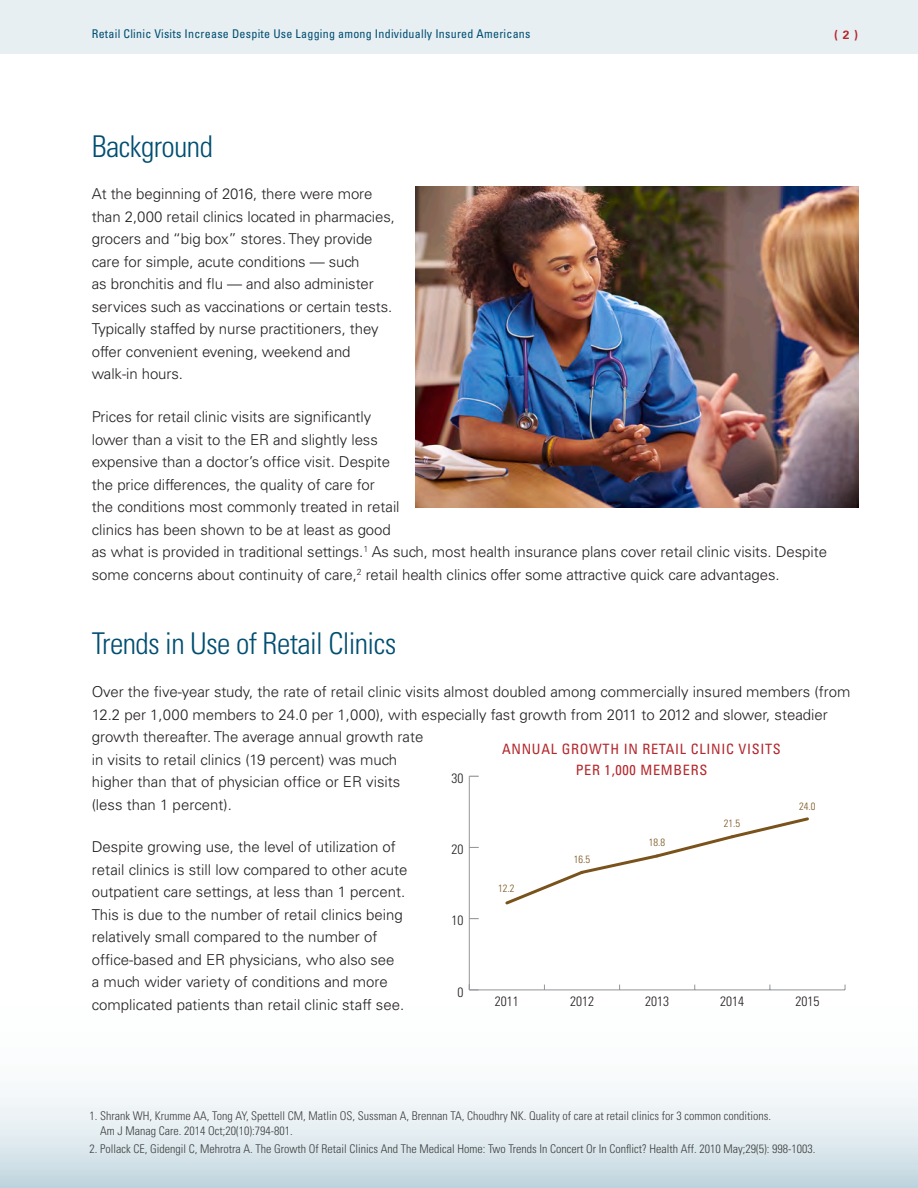
<style>
.page{position:relative;width:918px;height:1188px;background:#fff}
.page>*{position:absolute;margin:0;border:0;box-sizing:border-box;transform-origin:0 0}
.t1{font:300 condensed 30px "Univers";letter-spacing:-.02em;color:#004e71}
.t2{font:300 15px/22.5px "Univers";letter-spacing:-.005em;color:#231f20}
.t3{font:condensed 14.25px/21px "Univers";letter-spacing:.05em;color:#b3282d;text-align:center}
.t4{font:300 condensed 13.5px "Univers";color:#231f20}
.t5{font:300 condensed 12px/15px "Univers";color:#3e3e3f}
.t6{font:condensed 12px "Univers";letter-spacing:.02em;color:#004e71}
.t7{font:700 12px "Univers";color:#b6282d}
.t8{font:300 condensed 10.5px "Univers";color:#79531b}
</style>
<div class="page">
<div style="left:0;top:0;width:918px;height:54px;background:#e7eff3"></div>
<svg style="left:0;top:896px;width:918px;height:292px"></svg>
<hr style="left:469px;top:776px;width:1px;height:214px;background:#939598">
<svg style="left:470px;top:985px;width:9px;height:5px"></svg>
<svg style="left:503px;top:817px;width:308px;height:90px"></svg>
<hr style="left:469px;top:990px;width:376px;height:1px;background:#939598">
<img style="left:416px;top:187px;width:443px;height:321px">
<p class="t6" style="left:92px;top:26px;width:440px">Retail Clinic Visits Increase Despite Use Lagging among Individually Insured Americans</p>
<p class="t7" style="left:834px;top:27px;width:25px">( 2 )</p>
<h2 class="t1" style="left:92px;top:128px;width:123px">Background</h2>
<p class="t2" style="left:92px;top:183px;width:305px">At the beginning of 2016, there were more than 2,000 retail clinics located in pharmacies, grocers and “big box” stores. They provide care for simple, acute conditions — such<br>as bronchitis and fu — and also administer services such as vaccinations or certain tests.<br>Typically staffed by nurse practitioners, they offer convenient evening, weekend and walk-in hours.</p>
<p class="t2" style="left:92px;top:406px;width:737px">Prices for retail clinic visits are signifcantly<br>lower than a visit to the ER and slightly less<br>expensive than a doctor’s offce visit. Despite<br>the price differences, the quality of care for<br>the conditions most commonly treated in retail<br>clinics has been shown to be at least as good<br>as what is provided in traditional settings.<sup>1</sup> As such, most health insurance plans cover retail clinic visits. Despite some concerns about continuity of care,<sup>2</sup> retail health clinics offer some attractive quick care advantages.</p>
<h2 class="t1" style="left:92px;top:626px;width:306px">Trends in Use of Retail Clinics</h2>
<p class="t2" style="left:92px;top:681px;width:760px">Over the fve-year study, the rate of retail clinic visits almost doubled among commercially insured members (from</p>
<p class="t2" style="left:92px;top:703px;width:738px">12.2 per 1,000 members to 24.0 per 1,000), with especially fast growth from 2011 to 2012 and slower, steadier growth thereafter. The average annual growth rate</p>
<p class="t2" style="left:92px;top:748px;width:310px">in visits to retail clinics (19 percent) was much higher than that of physician offce or ER visits</p>
<p class="t3" style="left:502px;top:738px;width:280px">ANNUAL GROWTH IN RETAIL CLINIC VISITS<br>PER 1,000 MEMBERS</p>
<p class="t4" style="left:451px;top:770px;width:13px">30</p>
<p class="t2" style="left:92px;top:793px;width:142px">(less than 1 percent).</p>
<p class="t2" style="left:92px;top:836px;width:306px">Despite growing use, the level of utilization of</p>
<p class="t4" style="left:451px;top:841px;width:13px">20</p>
<p class="t2" style="left:92px;top:858px;width:317px">retail clinics is still low compared to other acute</p>
<p class="t2" style="left:92px;top:881px;width:315px">outpatient care settings, at less than 1 percent.</p>
<p class="t2" style="left:92px;top:903px;width:312px">This is due to the number of retail clinics being</p>
<p class="t4" style="left:451px;top:912px;width:13px">10</p>
<p class="t2" style="left:92px;top:926px;width:287px">relatively small compared to the number of</p>
<p class="t2" style="left:92px;top:948px;width:304px">offce-based and ER physicians, who also see</p>
<p class="t2" style="left:92px;top:971px;width:297px">a much wider variety of conditions and more</p>
<p class="t4" style="left:457px;top:984px;width:7px">0</p>
<p class="t2" style="left:92px;top:993px;width:314px">complicated patients than retail clinic staff see.</p>
<p class="t4" style="left:495px;top:994px;width:25px">2011</p>
<p class="t4" style="left:570px;top:994px;width:25px">2012</p>
<p class="t4" style="left:645px;top:994px;width:25px">2013</p>
<p class="t4" style="left:720px;top:994px;width:25px">2014</p>
<p class="t4" style="left:795px;top:994px;width:25px">2015</p>
<p class="t8" style="left:799px;top:800px;width:18px">24.0</p>
<p class="t8" style="left:724px;top:817px;width:18px">21.5</p>
<p class="t8" style="left:649px;top:836px;width:18px">18.8</p>
<p class="t8" style="left:574px;top:853px;width:18px">16.5</p>
<p class="t8" style="left:498px;top:882px;width:18px">12.2</p>
<p class="t5" style="left:100px;top:1108px;width:672px;text-indent:-11px">1. Shrank WH, Krumme AA, Tong AY, Spettell CM, Matlin OS, Sussman A, Brennan TA, Choudhry NK. Quality of care at retail clinics for 3 common conditions.<br>Am J Manag Care. 2014 Oct;20(10):794-801.</p>
<p class="t5" style="left:90px;top:1142px;width:727px">2. Pollack CE, Gidengil C, Mehrotra A. The Growth Of Retail Clinics And The Medical Home: Two Trends In Concert Or In Confict? Health Aff. 2010 May;29(5): 998-1003.</p>
</div>
